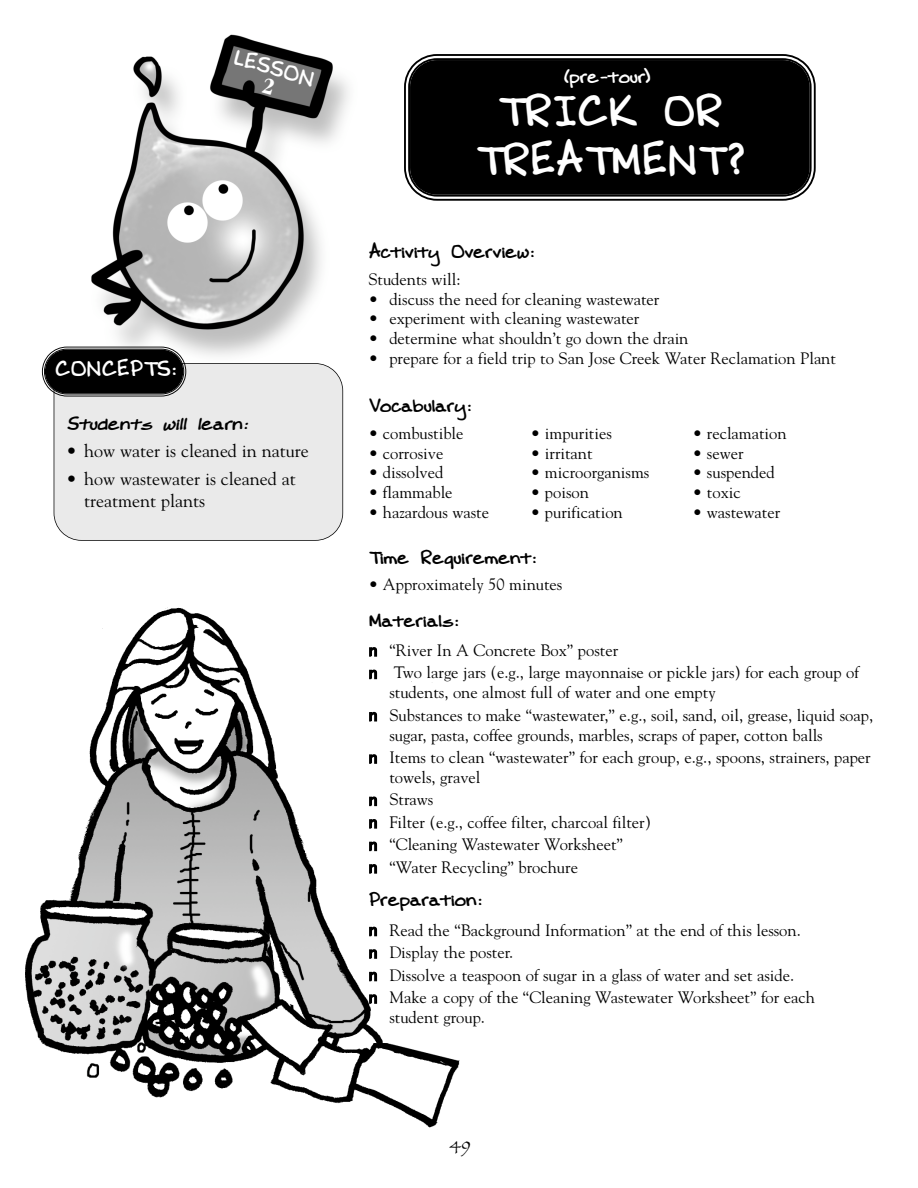
<style>
.page{position:relative;width:918px;height:1188px;background:#fff}
.page>*{position:absolute;margin:0;border:0;box-sizing:border-box;transform-origin:0 0}
.t1{font:700 48px/49.5px "Farrahs Hand";color:#fff;text-align:center}
.t2{font:700 24px "Farrahs Hand";color:#fff}
.t3{font:700 21px "Farrahs Hand";color:#000}
.t4{font:italic 700 21px "Farrahs Hand";color:#000}
.t5{font:700 21px "Farrahs Hand";color:#fff}
.t6{font:18px/21.6px "Goudy";color:#000}
.t7{font:18px "Papyrus";color:#000}
.t8{font:16.5px/22.5px "Goudy";color:#000}
</style>
<div class="page">
<img style="left:25px;top:607px;width:435px;height:521px">
<img style="left:41px;top:34px;width:308px;height:383px">
<svg style="left:368px;top:646px;width:10px;height:11px"></svg>
<svg style="left:368px;top:669px;width:10px;height:11px"></svg>
<svg style="left:368px;top:711px;width:10px;height:11px"></svg>
<svg style="left:368px;top:753px;width:10px;height:12px"></svg>
<svg style="left:368px;top:796px;width:10px;height:11px"></svg>
<svg style="left:368px;top:818px;width:10px;height:11px"></svg>
<svg style="left:368px;top:841px;width:10px;height:11px"></svg>
<svg style="left:368px;top:863px;width:10px;height:11px"></svg>
<svg style="left:368px;top:926px;width:10px;height:11px"></svg>
<svg style="left:368px;top:948px;width:10px;height:12px"></svg>
<svg style="left:368px;top:971px;width:10px;height:11px"></svg>
<svg style="left:368px;top:993px;width:10px;height:12px"></svg>
<svg style="left:404px;top:54px;width:412px;height:147px;background:#0e0e0e"></svg>
<div style="left:54px;top:363px;width:289px;height:178px;background:#eaeaea"></div>
<svg style="left:42px;top:347px;width:144px;height:50px;background:#222"></svg>
<svg style="left:262px;top:78px;width:13px;height:17px"></svg>
<h2 class="t2" style="left:239px;top:41px;width:84px;rotate:16deg">LESSON</h2>
<h2 class="t2" style="left:55px;top:352px;width:123px">CONCEPTS:</h2>
<p class="t4" style="left:66px;top:409px;width:183px">Students will learn:</p>
<p class="t6" style="left:66px;top:442px;width:244px">• how water is cleaned in nature</p>
<p class="t6" style="left:84px;top:469px;width:213px;text-indent:-18px">• how wastewater is cleaned at treatment plants</p>
<p class="t5" style="left:565px;top:63px;width:87px">(pre-tour)</p>
<h1 class="t1" style="left:475px;top:87px;width:271px">TRICK OR<br>TREATMENT?</h1>
<p class="t3" style="left:368px;top:237px;width:167px">Activity Overview:</p>
<p class="t8" style="left:368px;top:269px;width:94px">Students will:</p>
<p class="t8" style="left:368px;top:289px;width:293px">• discuss the need for cleaning wastewater</p>
<p class="t8" style="left:368px;top:309px;width:273px">• experiment with cleaning wastewater</p>
<p class="t8" style="left:368px;top:329px;width:322px">• determine what shouldn’t go down the drain</p>
<p class="t8" style="left:368px;top:348px;width:469px">• prepare for a field trip to San Jose Creek Water Reclamation Plant</p>
<p class="t3" style="left:368px;top:391px;width:104px">Vocabulary:</p>
<p class="t8" style="left:368px;top:423px;width:97px">• combustible</p>
<p class="t8" style="left:530px;top:423px;width:83px">• impurities</p>
<p class="t8" style="left:692px;top:423px;width:96px">• reclamation</p>
<p class="t8" style="left:368px;top:443px;width:77px">• corrosive</p>
<p class="t8" style="left:530px;top:443px;width:64px">• irritant</p>
<p class="t8" style="left:692px;top:443px;width:53px">• sewer</p>
<p class="t8" style="left:368px;top:463px;width:77px">• dissolved</p>
<p class="t8" style="left:530px;top:463px;width:121px">• microorganisms</p>
<p class="t8" style="left:692px;top:463px;width:84px">• suspended</p>
<p class="t8" style="left:368px;top:483px;width:86px">• flammable</p>
<p class="t8" style="left:530px;top:483px;width:60px">• poison</p>
<p class="t8" style="left:692px;top:483px;width:50px">• toxic</p>
<p class="t8" style="left:368px;top:502px;width:122px">• hazardous waste</p>
<p class="t8" style="left:530px;top:502px;width:94px">• purification</p>
<p class="t8" style="left:692px;top:502px;width:89px">• wastewater</p>
<p class="t3" style="left:368px;top:543px;width:169px">Time Requirement:</p>
<p class="t8" style="left:368px;top:575px;width:196px">• Approximately 50 minutes</p>
<p class="t3" style="left:368px;top:606px;width:92px">Materials:</p>
<p class="t8" style="left:389px;top:640px;width:471px">“River In A Concrete Box” poster<br>Two large jars (e.g., large mayonnaise or pickle jars) for each group of</p>
<p class="t8" style="left:389px;top:683px;width:485px">students, one almost full of water and one empty<br>Substances to make “wastewater,” e.g., soil, sand, oil, grease, liquid soap,</p>
<p class="t8" style="left:389px;top:725px;width:483px">sugar, pasta, coffee grounds, marbles, scraps of paper, cotton balls<br>Items to clean “wastewater” for each group, e.g., spoons, strainers, paper</p>
<p class="t8" style="left:389px;top:767px;width:263px">towels, gravel<br>Straws<br>Filter (e.g., coffee filter, charcoal filter) “Cleaning Wastewater Worksheet” “Water Recycling” brochure</p>
<p class="t3" style="left:368px;top:885px;width:115px">Preparation:</p>
<p class="t8" style="left:389px;top:920px;width:427px">Read the “Background Information” at the end of this lesson.<br>Display the poster.<br>Dissolve a teaspoon of sugar in a glass of water and set aside.<br>Make a copy of the “Cleaning Wastewater Worksheet” for each</p>
<p class="t8" style="left:389px;top:1007px;width:97px">student group.</p>
<p class="t7" style="left:449px;top:1136px;width:23px">49</p>
</div>
